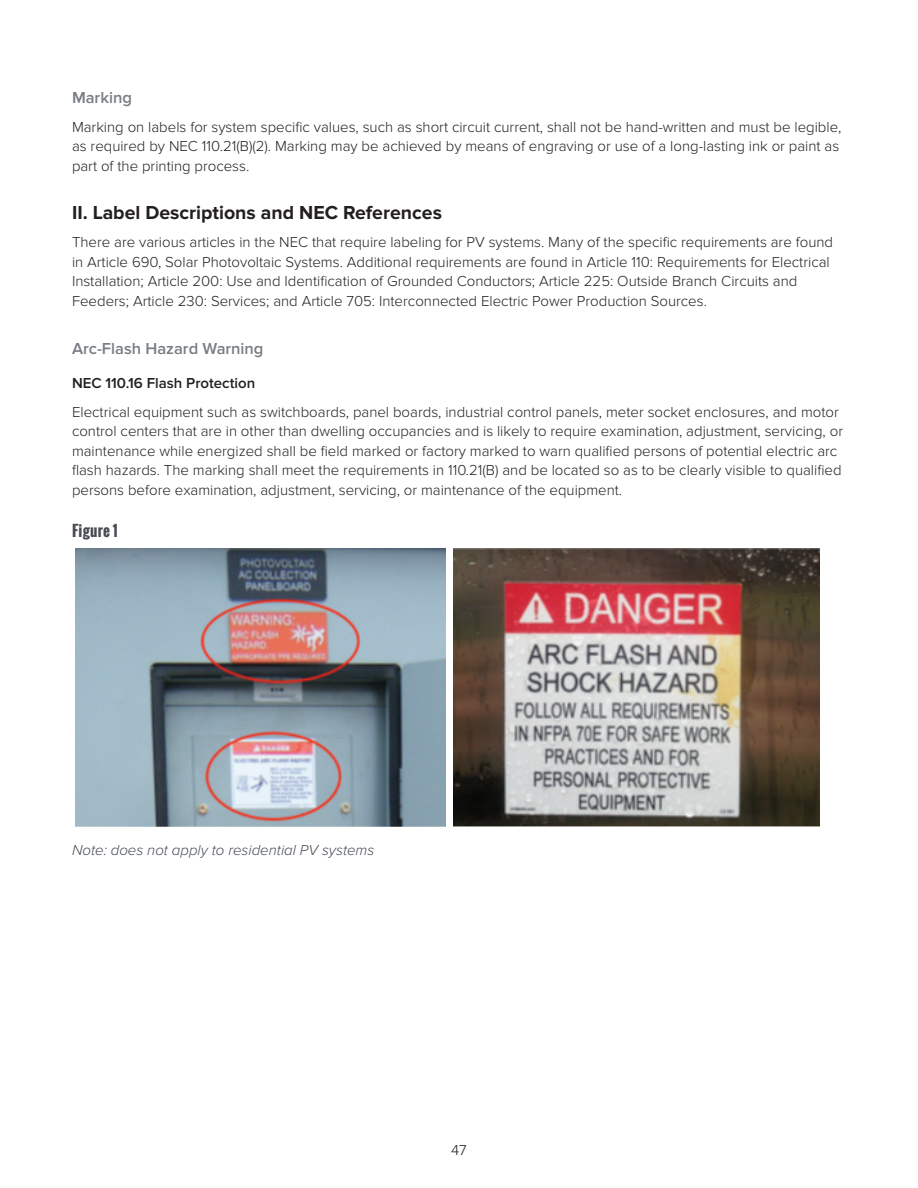
<style>
.page{position:relative;width:918px;height:1188px;background:#fff}
.page>*{position:absolute;margin:0;border:0;box-sizing:border-box;transform-origin:0 0}
.t1{font:700 19.5px "Proxima Nova";color:#231f20}
.t2{font:600 16.5px "Proxima Nova";color:#787d83}
.t3{font:300 15px/19.5px "Proxima Nova";color:#231f20}
.t4{font:italic 300 15px "Proxima Nova";color:#464b54}
.t5{font:600 15px "Proxima Nova";color:#231f20}
.t6{font:700 15px "Oswald";letter-spacing:.02em;color:#464b54}
</style>
<div class="page">
<img style="left:76px;top:548px;width:370px;height:278px">
<img style="left:454px;top:548px;width:366px;height:278px">
<p class="t2" style="left:72px;top:88px;width:61px">Marking</p>
<p class="t3" style="left:72px;top:117px;width:771px">Marking on labels for system specific values, such as short circuit current, shall not be hand-written and must be legible, as required by NEC 110.21(B)(2). Marking may be achieved by means of engraving or use of a long-lasting ink or paint as part of the printing process.</p>
<h1 class="t1" style="left:72px;top:201px;width:371px">II. Label Descriptions and NEC References</h1>
<p class="t3" style="left:72px;top:232px;width:763px">There are various articles in the NEC that require labeling for PV systems. Many of the specific requirements are found in Article 690, Solar Photovoltaic Systems. Additional requirements are found in Article 110: Requirements for Electrical Installation; Article 200: Use and Identification of Grounded Conductors; Article 225: Outside Branch Circuits and Feeders; Article 230: Services; and Article 705: Interconnected Electric Power Production Sources.</p>
<p class="t2" style="left:72px;top:339px;width:193px">Arc-Flash Hazard Warning</p>
<p class="t5" style="left:72px;top:374px;width:185px">NEC 110.16 Flash Protection</p>
<p class="t3" style="left:72px;top:402px;width:773px">Electrical equipment such as switchboards, panel boards, industrial control panels, meter socket enclosures, and motor control centers that are in other than dwelling occupancies and is likely to require examination, adjustment, servicing, or maintenance while energized shall be field marked or factory marked to warn qualified persons of potential electric arc flash hazards. The marking shall meet the requirements in 110.21(B) and be located so as to be clearly visible to qualified persons before examination, adjustment, servicing, or maintenance of the equipment.</p>
<p class="t6" style="left:72px;top:519px;width:47px">Figure 1</p>
<p class="t4" style="left:72px;top:841px;width:304px">Note: does not apply to residential PV systems</p>
<p class="t3" style="left:451px;top:1140px;width:17px">47</p>
</div>
